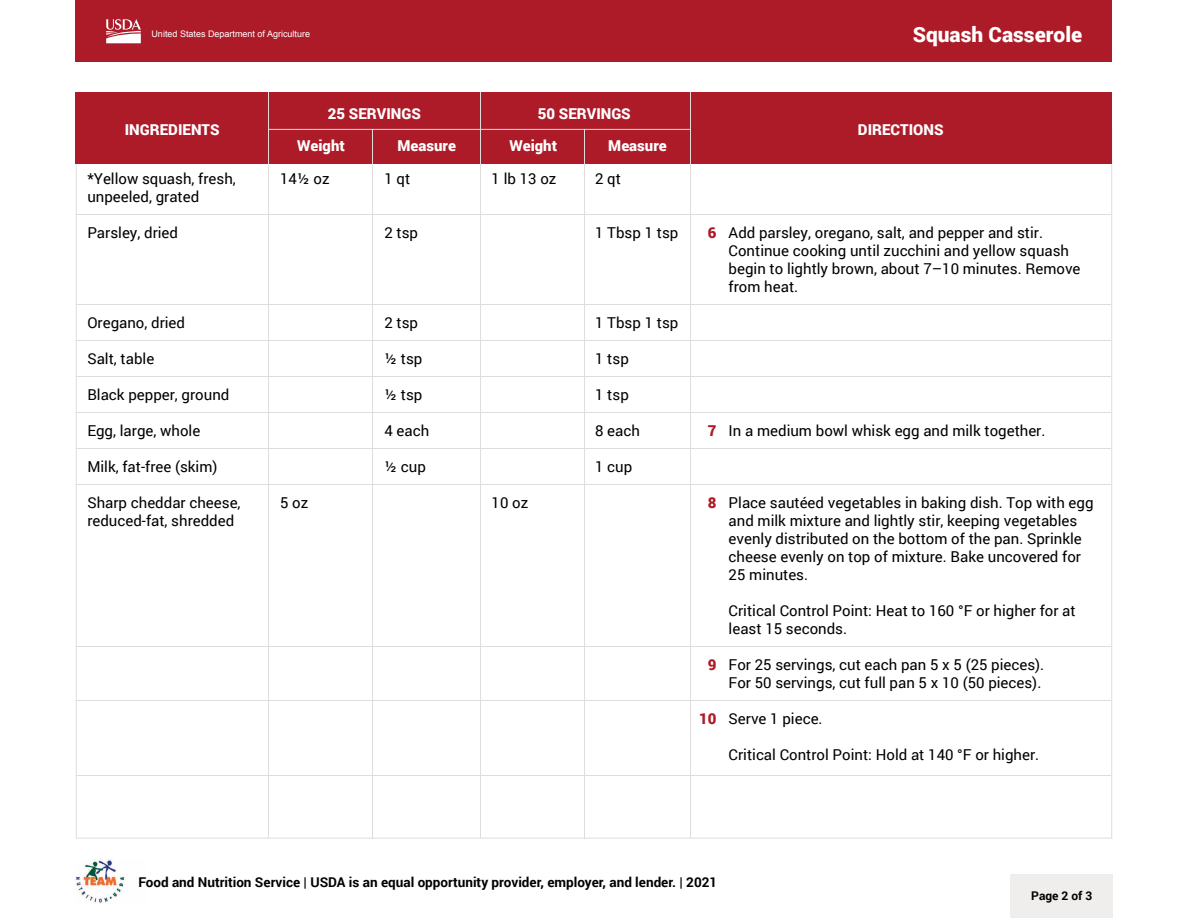
<style>
.page{position:relative;width:1188px;height:918px;background:#fff}
.page>*{position:absolute;margin:0;border:0;box-sizing:border-box;transform-origin:0 0}
.t1{font:900 21px "Roboto";color:#fff}
.t2{font:15px/18px "Roboto";color:#000}
.t3{font:900 15px "Roboto";color:#fff}
.t4{font:700 13.5px "Roboto";color:#000}
.t5{font:700 12px "Roboto";color:#000}
.t6{font:9px "Arial";color:#fff}
.s1{font-weight:900;color:#ad1a28}
</style>
<div class="page">
<img style="left:76px;top:860px;width:49px;height:43px">
<div style="left:1011px;top:874px;width:102px;height:44px;background:#efeeed"></div>
<div style="left:76px;top:0;width:1036px;height:61px;background:#ad1a28"></div>
<svg style="left:106px;top:19px;width:35px;height:24px"></svg>
<div style="left:76px;top:92px;width:1036px;height:72px;background:#ad1a28"></div>
<hr style="left:269px;top:129px;width:421px;height:1px;background:#dedddc">
<hr style="left:76px;top:214px;width:1035px;height:1px;background:#dedddc">
<hr style="left:76px;top:304px;width:1035px;height:1px;background:#dedddc">
<hr style="left:76px;top:340px;width:1035px;height:1px;background:#dedddc">
<hr style="left:76px;top:376px;width:1035px;height:1px;background:#dedddc">
<hr style="left:76px;top:448px;width:1035px;height:1px;background:#dedddc">
<hr style="left:76px;top:412px;width:1035px;height:1px;background:#dedddc">
<hr style="left:76px;top:485px;width:1035px;height:1px;background:#dedddc">
<hr style="left:584px;top:129px;width:1px;height:709px;background:#dedddc">
<hr style="left:372px;top:129px;width:1px;height:710px;background:#dedddc">
<hr style="left:690px;top:92px;width:1px;height:746px;background:#dedddc">
<hr style="left:480px;top:92px;width:1px;height:746px;background:#dedddc">
<hr style="left:268px;top:92px;width:1px;height:746px;background:#dedddc">
<hr style="left:76px;top:647px;width:1035px;height:1px;background:#dedddc">
<hr style="left:76px;top:701px;width:1035px;height:1px;background:#dedddc">
<hr style="left:76px;top:775px;width:1035px;height:1px;background:#dedddc">
<p class="t6" style="left:152px;top:27px;width:160px">United States Department of Agriculture</p>
<p class="t3" style="left:328px;top:103px;width:94px">25 SERVINGS</p>
<p class="t3" style="left:538px;top:103px;width:94px">50 SERVINGS</p>
<h1 class="t1" style="left:913px;top:19px;width:171px">Squash Casserole</h1>
<p class="t3" style="left:125px;top:119px;width:96px">INGREDIENTS</p>
<p class="t3" style="left:858px;top:119px;width:87px">DIRECTIONS</p>
<p class="t3" style="left:297px;top:135px;width:49px">Weight</p>
<p class="t3" style="left:398px;top:135px;width:60px">Measure</p>
<p class="t3" style="left:509px;top:135px;width:49px">Weight</p>
<p class="t3" style="left:608px;top:135px;width:60px">Measure</p>
<p class="t2" style="left:87px;top:169px;width:150px">*Yellow squash, fresh,</p>
<p class="t2" style="left:280px;top:169px;width:51px">14½ oz</p>
<p class="t2" style="left:384px;top:169px;width:27px">1 qt</p>
<p class="t2" style="left:492px;top:169px;width:66px">1 lb 13 oz</p>
<p class="t2" style="left:595px;top:169px;width:27px">2 qt</p>
<p class="t2" style="left:87px;top:187px;width:113px">unpeeled, grated</p>
<p class="t2" style="left:87px;top:223px;width:92px">Parsley, dried</p>
<p class="t2" style="left:384px;top:223px;width:35px">2 tsp</p>
<p class="t2" style="left:595px;top:223px;width:85px">1 Tbsp 1 tsp</p>
<p class="t2" style="left:729px;top:223px;width:353px;text-indent:-21px"><span class="s1">6</span> Add parsley, oregano, salt, and pepper and stir.<br>Continue cooking until zucchini and yellow squash begin to lightly brown, about 7–10 minutes. Remove from heat.</p>
<p class="t2" style="left:87px;top:313px;width:99px">Oregano, dried</p>
<p class="t2" style="left:384px;top:313px;width:35px">2 tsp</p>
<p class="t2" style="left:595px;top:313px;width:85px">1 Tbsp 1 tsp</p>
<p class="t2" style="left:87px;top:349px;width:68px">Salt, table</p>
<p class="t2" style="left:384px;top:349px;width:40px">½ tsp</p>
<p class="t2" style="left:595px;top:349px;width:35px">1 tsp</p>
<p class="t2" style="left:87px;top:385px;width:144px">Black pepper, ground</p>
<p class="t2" style="left:384px;top:385px;width:40px">½ tsp</p>
<p class="t2" style="left:595px;top:385px;width:35px">1 tsp</p>
<p class="t2" style="left:87px;top:421px;width:114px">Egg, large, whole</p>
<p class="t2" style="left:384px;top:421px;width:46px">4 each</p>
<p class="t2" style="left:595px;top:421px;width:46px">8 each</p>
<p class="t2" style="left:708px;top:421px;width:339px"><span class="s1">7</span> In a medium bowl whisk egg and milk together.</p>
<p class="t2" style="left:87px;top:457px;width:132px">Milk, fat-free (skim)</p>
<p class="t2" style="left:384px;top:457px;width:43px">½ cup</p>
<p class="t2" style="left:595px;top:457px;width:39px">1 cup</p>
<p class="t2" style="left:87px;top:493px;width:155px">Sharp cheddar cheese,</p>
<p class="t2" style="left:280px;top:493px;width:30px">5 oz</p>
<p class="t2" style="left:492px;top:493px;width:38px">10 oz</p>
<p class="t2" style="left:708px;top:493px;width:387px"><span class="s1">8</span> Place sautéed vegetables in baking dish. Top with egg</p>
<p class="t2" style="left:87px;top:511px;width:148px">reduced-fat, shredded</p>
<p class="t2" style="left:729px;top:511px;width:355px">and milk mixture and lightly stir, keeping vegetables evenly distributed on the bottom of the pan. Sprinkle cheese evenly on top of mixture. Bake uncovered for 25 minutes.</p>
<p class="t2" style="left:729px;top:601px;width:349px">Critical Control Point: Heat to 160 °F or higher for at least 15 seconds.</p>
<p class="t2" style="left:708px;top:655px;width:338px;text-align:right"><span class="s1">9</span> For 25 servings, cut each pan 5 x 5 (25 pieces).<br>For 50 servings, cut full pan 5 x 10 (50 pieces).</p>
<p class="t2" style="left:699px;top:709px;width:125px"><span class="s1">10</span> Serve 1 piece.</p>
<p class="t2" style="left:729px;top:745px;width:312px">Critical Control Point: Hold at 140 °F or higher.</p>
<p class="t4" style="left:138px;top:873px;width:580px">Food and Nutrition Service | USDA is an equal opportunity provider, employer, and lender. | 2021</p>
<p class="t5" style="left:1031px;top:887px;width:63px">Page 2 of 3</p>
</div>
